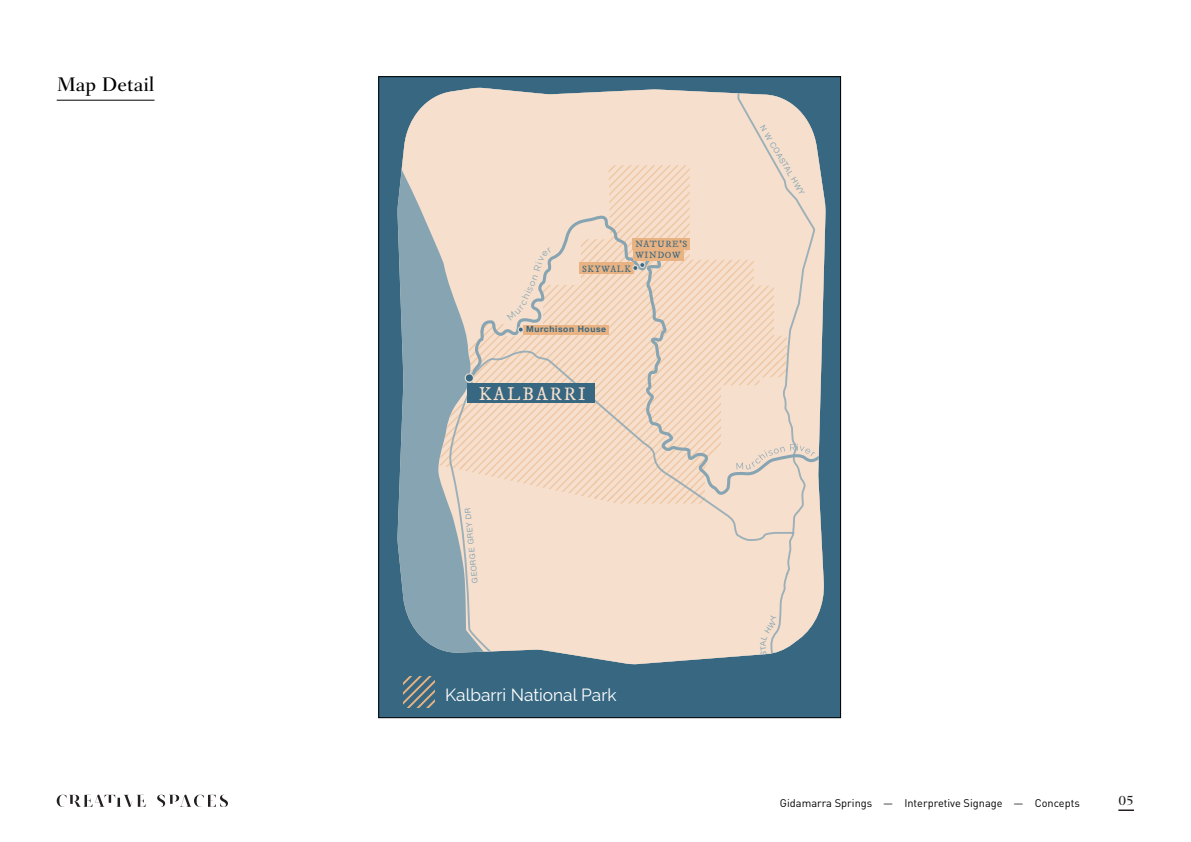
<style>
.page{position:relative;width:1191px;height:842px;background:#fff}
.page>*{position:absolute;margin:0;border:0;box-sizing:border-box;transform-origin:0 0}
.t1{font:500 20px "Fairfield LT Std";color:#000}
.t2{font:18.5px "IM FELL DW Pica Roman";letter-spacing:.1em;color:#f6e0cd}
.t3{font:17.3px "Raleway";color:#fff}
.t4{font:500 14px "Fairfield LT Std";color:#231f20}
.t5{font:11px "DIN Pro";color:#000}
.t6{font:9.3px/11.1px "IM FELL DW Pica Roman";letter-spacing:.075em;color:#376781}
.t7{font:700 8.5px "Helvetica Neue";letter-spacing:.075em;color:#376781}
.t8{font:7.7px "Helvetica Neue";color:#87a4b3}
.s1{color:#231f20}
</style>
<div class="page">
<svg style="left:1118px;top:809px;width:16px;height:2px"></svg>
<div style="left:380px;top:137px;width:458px;height:579px;background:#376781"></div>
<div style="left:379px;top:102px;width:461px;height:35px;background:#376781"></div>
<div style="left:380px;top:79px;width:458px;height:23px;background:#376781"></div>
<svg style="left:397px;top:88px;width:213px;height:576px;background:#aab5b7"></svg>
<svg style="left:438px;top:165px;width:172px;height:339px;background:#dcd2c6"></svg>
<svg style="left:610px;top:88px;width:215px;height:576px;background:#ded0c2"></svg>
<svg style="left:449px;top:378px;width:308px;height:286px;background:#e3d4c6"></svg>
<div style="left:468px;top:496px;width:325px;height:45px;background:#f6e0cd"></div>
<svg style="left:466px;top:214px;width:359px;height:282px;background:#efd8c4"></svg>
<div style="left:522px;top:325px;width:86px;height:9px;background:#e8b282"></div>
<div style="left:632px;top:238px;width:58px;height:12px;background:#e8b282"></div>
<div style="left:632px;top:250px;width:51px;height:11px;background:#e8b282"></div>
<div style="left:579px;top:262px;width:54px;height:12px;background:#e8b282"></div>
<div style="left:467px;top:383px;width:127px;height:20px;background:#376781"></div>
<svg style="left:632px;top:262px;width:13px;height:9px"></svg>
<svg style="left:736px;top:444px;width:79px;height:25px;background:#e3d6c8"></svg>
<svg style="left:465px;top:373px;width:9px;height:10px"></svg>
<svg style="left:404px;top:677px;width:31px;height:31px"></svg>
<hr style="left:57px;top:100px;width:97px;height:1px;background:#000">
<svg style="left:57px;top:795px;width:89px;height:12px"></svg>
<svg style="left:157px;top:795px;width:71px;height:12px"></svg>
<svg style="left:760px;top:615px;width:16px;height:41px"></svg>
<svg style="left:602px;top:686px;width:22px;height:15px"></svg>
<svg style="left:507px;top:248px;width:45px;height:85px;background:#ead6c4"></svg>
<h1 class="t1" style="left:57px;top:73px;width:99px">Map Detail</h1>
<p class="t6" style="left:635px;top:239px;width:53px">NATURE’S<br>WINDOW</p>
<p class="t6" style="left:582px;top:263px;width:50px">SKYWALK</p>
<p class="t7" style="left:526px;top:323px;width:81px">Murchison House</p>
<h2 class="t2" style="left:479px;top:383px;width:108px">KALBARRI</h2>
<p class="t8" style="left:470px;top:584px;width:77px;rotate:-96deg">GEORGE GREY DR</p>
<h3 class="t3" style="left:445px;top:684px;width:173px">Kalbarri National Park</h3>
<p class="t8" style="left:766px;top:123px;width:81px;rotate:59deg">N W COASTAL HWY</p>
<p class="t5" style="left:780px;top:794px;width:301px">Gidamarra Springs <span class="s1">—</span> Interpretive Signage <span class="s1">—</span> Concepts</p>
<p class="t4" style="left:1118px;top:792px;width:17px">05</p>
</div>
